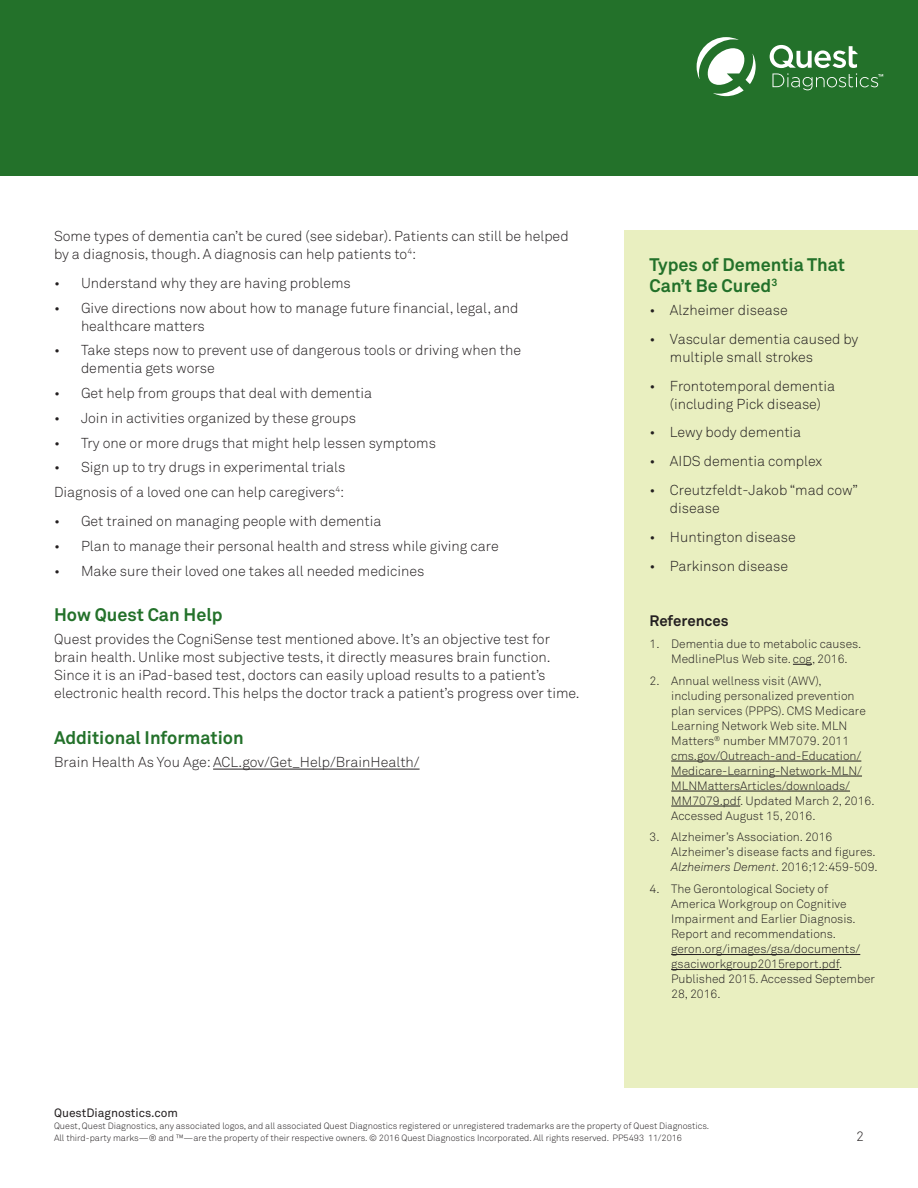
<style>
.page{position:relative;width:918px;height:1188px;background:#fff}
.page>*{position:absolute;margin:0;border:0;box-sizing:border-box;transform-origin:0 0}
.Section_Header{font:700 18px/21px "Akkurat Std";color:#23712a}
.Reference_Header{font:700 15px "Akkurat Std";color:#231f20}
.Body_Copy{font:300 14.25px/18px "Akkurat Std";color:#231f20}
.Body_Copy_Before_Bul{font:300 14.25px/18px "Akkurat Std";color:#231f20}
.Pg_Number{font:300 13.5px "Akkurat Std";color:#231f20}
.t1{font:300 12px/15px "Akkurat Std";color:#231f20}
.URL{font:12px "Akkurat Std";color:#231f20}
.Legal{font:300 9px/12px "Akkurat Std";color:#231f20}
.s1{font-style:italic}
</style>
<div class="page">
<div style="left:0;top:0;width:918px;height:176px;background:#23712a"></div>
<svg style="left:697px;top:37px;width:186px;height:59px"></svg>
<div style="left:624px;top:230px;width:294px;height:858px;background:#e9efc0"></div>
<svg style="left:793px;top:664px;width:19px;height:1px"></svg>
<hr style="left:671px;top:761px;width:190px;height:1px;background:#231f20">
<hr style="left:671px;top:776px;width:191px;height:1px;background:#231f20">
<hr style="left:671px;top:791px;width:179px;height:1px;background:#231f20">
<hr style="left:671px;top:806px;width:69px;height:1px;background:#231f20">
<hr style="left:671px;top:954px;width:189px;height:1px;background:#231f20">
<hr style="left:671px;top:969px;width:168px;height:1px;background:#231f20">
<hr style="left:213px;top:769px;width:207px;height:1px;background:#231f20">
<p class="Body_Copy_Before_Bul" style="left:54px;top:227px;width:516px">Some types of dementia can’t be cured (see sidebar). Patients can still be helped by a diagnosis, though. A diagnosis can help patients to<sup>4</sup>:</p>
<p class="Body_Copy" style="left:54px;top:274px;width:298px">• Understand why they are having problems</p>
<p class="Body_Copy" style="left:81px;top:299px;width:439px;text-indent:-27px">• Give directions now about how to manage future financial, legal, and healthcare matters</p>
<p class="Body_Copy" style="left:81px;top:341px;width:442px;text-indent:-27px">• Take steps now to prevent use of dangerous tools or driving when the dementia gets worse</p>
<p class="Body_Copy" style="left:54px;top:384px;width:320px">• Get help from groups that deal with dementia</p>
<p class="Body_Copy" style="left:54px;top:409px;width:304px">• Join in activities organized by these groups</p>
<p class="Body_Copy" style="left:54px;top:434px;width:384px">• Try one or more drugs that might help lessen symptoms</p>
<p class="Body_Copy" style="left:54px;top:458px;width:293px">• Sign up to try drugs in experimental trials</p>
<p class="Body_Copy_Before_Bul" style="left:54px;top:483px;width:292px">Diagnosis of a loved one can help caregivers<sup>4</sup>:</p>
<p class="Body_Copy" style="left:54px;top:512px;width:329px">• Get trained on managing people with dementia</p>
<p class="Body_Copy" style="left:54px;top:537px;width:446px">• Plan to manage their personal health and stress while giving care</p>
<p class="Body_Copy" style="left:54px;top:562px;width:372px">• Make sure their loved one takes all needed medicines</p>
<p class="Section_Header" style="left:54px;top:604px;width:170px">How Quest Can Help</p>
<p class="Body_Copy" style="left:54px;top:631px;width:527px">Quest provides the CogniSense test mentioned above. It’s an objective test for brain health. Unlike most subjective tests, it directly measures brain function.<br>Since it is an iPad-based test, doctors can easily upload results to a patient’s electronic health record. This helps the doctor track a patient’s progress over time.</p>
<p class="Section_Header" style="left:54px;top:727px;width:191px">Additional Information</p>
<p class="Body_Copy" style="left:54px;top:753px;width:367px">Brain Health As You Age: ACL.gov/Get_Help/BrainHealth/</p>
<p class="Section_Header" style="left:650px;top:254px;width:197px">Types of Dementia That<br>Can’t Be Cured<sup>3</sup></p>
<p class="Body_Copy" style="left:650px;top:301px;width:140px">• Alzheimer disease</p>
<p class="Body_Copy" style="left:670px;top:330px;width:190px;text-indent:-20px">• Vascular dementia caused by multiple small strokes</p>
<p class="Body_Copy" style="left:650px;top:377px;width:187px;text-align:center">• Frontotemporal dementia (including Pick disease)</p>
<p class="Body_Copy" style="left:650px;top:423px;width:153px">• Lewy body dementia</p>
<p class="Body_Copy" style="left:650px;top:452px;width:174px">• AIDS dementia complex</p>
<p class="Body_Copy" style="left:670px;top:481px;width:190px;text-indent:-20px">• Creutzfeldt-Jakob “mad cow” disease</p>
<p class="Body_Copy" style="left:650px;top:528px;width:148px">• Huntington disease</p>
<p class="Body_Copy" style="left:650px;top:557px;width:140px">• Parkinson disease</p>
<p class="Reference_Header" style="left:650px;top:612px;width:81px">References</p>
<p class="t1" style="left:671px;top:636px;width:192px;text-indent:-22px">1. Dementia due to metabolic causes.<br>MedlinePlus Web site. cog, 2016.</p>
<p class="t1" style="left:671px;top:673px;width:205px;text-indent:-22px">2. Annual wellness visit (AWV), including personalized prevention plan services (PPPS). CMS Medicare Learning Network Web site. MLN Matters<sup>®</sup> number MM7079. 2011 cms.gov/Outreach-and-Education/ Medicare-Learning-Network-MLN/ MLNMattersArticles/downloads/ MM7079.pdf. Updated March 2, 2016.<br>Accessed August 15, 2016.</p>
<p class="t1" style="left:671px;top:830px;width:208px;text-indent:-22px">3. Alzheimer’s Association. 2016<br>Alzheimer’s disease facts and figures.<br><span class="s1">Alzheimers Dement</span>. 2016;12:459-509.</p>
<p class="t1" style="left:671px;top:881px;width:205px;text-indent:-22px">4. The Gerontological Society of<br>America Workgroup on Cognitive<br>Impairment and Earlier Diagnosis.<br>Report and recommendations. geron.org/images/gsa/documents/ gsaciworkgroup2015report.pdf.<br>Published 2015. Accessed September<br>28, 2016.</p>
<p class="URL" style="left:54px;top:1106px;width:126px">QuestDiagnostics.com</p>
<p class="Legal" style="left:54px;top:1120px;width:657px">Quest, Quest Diagnostics, any associated logos, and all associated Quest Diagnostics registered or unregistered trademarks are the property of Quest Diagnostics.<br>All third-party marks—® and ™—are the property of their respective owners. © 2016 Quest Diagnostics Incorporated. All rights reserved. PP5493 11/2016</p>
<p class="Pg_Number" style="left:856px;top:1128px;width:9px">2</p>
</div>
